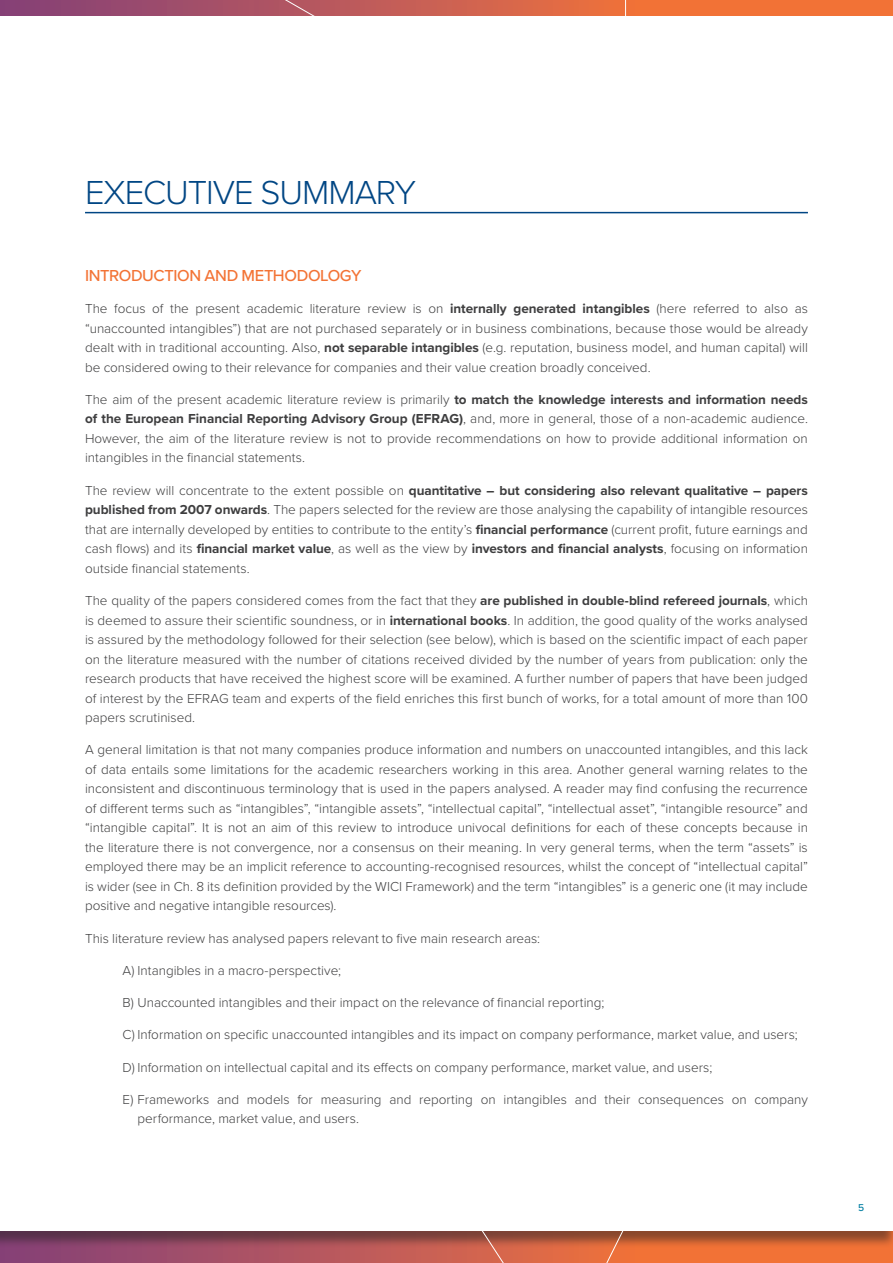
<style>
.page{position:relative;width:893px;height:1263px;background:#fff}
.page>*{position:absolute;margin:0;border:0;box-sizing:border-box;transform-origin:0 0}
.Paginatitel{font:300 34.5px "Proxima Nova";letter-spacing:-.03em;color:#004684}
.broodtekst{font:500 16.5px "Proxima Nova";letter-spacing:-.02em;color:#f37335}
.broodtekst-2{font:300 13.5px/19.5px "Proxima Nova";color:#3e3e3f;text-align:justify}
.t1{font:500 10.2px "Proxima Nova";color:#007ea2}
.s1{font-weight:700}
</style>
<div class="page">
<svg style="left:173px;top:0;width:454px;height:16px;background:#c55f56"></svg>
<svg style="left:0;top:0;width:173px;height:16px;background:#914670"></svg>
<svg style="left:129px;top:1231px;width:763px;height:32px;background:#b85945"></svg>
<hr style="left:85px;top:212px;width:723px;height:1px;background:#004684">
<p class="Paginatitel" style="left:85px;top:167px;width:333px">EXECUTIVE SUMMARY</p>
<p class="broodtekst" style="left:85px;top:263px;width:278px">INTRODUCTION AND METHODOLOGY</p>
<p class="broodtekst-2" style="left:85px;top:298px;width:724px">The focus of the present academic literature review is on <span class="s1">internally generated intangibles</span> (here referred to also as “unaccounted intangibles”) that are not purchased separately or in business combinations, because those would be already dealt with in traditional accounting. Also, <span class="s1">not separable intangibles</span> (e.g. reputation, business model, and human capital) will be considered owing to their relevance for companies and their value creation broadly conceived.</p>
<p class="broodtekst-2" style="left:85px;top:389px;width:724px">The aim of the present academic literature review is primarily <span class="s1">to match the knowledge interests and information needs of the European Financial Reporting Advisory Group (EFRAG)</span>, and, more in general, those of a non-academic audience.<br>However, the aim of the literature review is not to provide recommendations on how to provide additional information on intangibles in the financial statements.</p>
<p class="broodtekst-2" style="left:85px;top:480px;width:724px">The review will concentrate to the extent possible on <span class="s1">quantitative – but considering also relevant qualitative – papers published from 2007 onwards</span>. The papers selected for the review are those analysing the capability of intangible resources that are internally developed by entities to contribute to the entity’s <span class="s1">financial performance</span> (current profit, future earnings and cash flows) and its <span class="s1">financial market value</span>, as well as the view by <span class="s1">investors and financial analysts</span>, focusing on information outside financial statements.</p>
<p class="broodtekst-2" style="left:85px;top:590px;width:724px">The quality of the papers considered comes from the fact that they <span class="s1">are published in double-blind refereed journals</span>, which is deemed to assure their scientific soundness, or in <span class="s1">international books</span>. In addition, the good quality of the works analysed is assured by the methodology followed for their selection (see below), which is based on the scientific impact of each paper on the literature measured with the number of citations received divided by the number of years from publication: only the research products that have received the highest score will be examined. A further number of papers that have been judged of interest by the EFRAG team and experts of the field enriches this first bunch of works, for a total amount of more than 100 papers scrutinised.</p>
<p class="broodtekst-2" style="left:85px;top:739px;width:724px">A general limitation is that not many companies produce information and numbers on unaccounted intangibles, and this lack of data entails some limitations for the academic researchers working in this area. Another general warning relates to the inconsistent and discontinuous terminology that is used in the papers analysed. A reader may find confusing the recurrence of different terms such as “intangibles”, “intangible assets”, “intellectual capital”, “intellectual asset”, “intangible resource” and “intangible capital”. It is not an aim of this review to introduce univocal definitions for each of these concepts because in the literature there is not convergence, nor a consensus on their meaning. In very general terms, when the term “assets” is employed there may be an implicit reference to accounting-recognised resources, whilst the concept of “intellectual capital” is wider (see in Ch. 8 its definition provided by the WICI Framework) and the term “intangibles” is a generic one (it may include positive and negative intangible resources).</p>
<p class="broodtekst-2" style="left:85px;top:927px;width:457px">This literature review has analysed papers relevant to five main research areas:</p>
<p class="broodtekst-2" style="left:123px;top:960px;width:220px">A) Intangibles in a macro-perspective;</p>
<p class="broodtekst-2" style="left:123px;top:992px;width:483px">B) Unaccounted intangibles and their impact on the relevance of financial reporting;</p>
<p class="broodtekst-2" style="left:123px;top:1024px;width:677px">C) Information on specific unaccounted intangibles and its impact on company performance, market value, and users;</p>
<p class="broodtekst-2" style="left:123px;top:1056px;width:591px">D) Information on intellectual capital and its effects on company performance, market value, and users;</p>
<p class="broodtekst-2" style="left:138px;top:1089px;width:672px;text-indent:-15px">E) Frameworks and models for measuring and reporting on intangibles and their consequences on company performance, market value, and users.</p>
<p class="t1" style="left:858px;top:1200px;width:8px">5</p>
</div>
